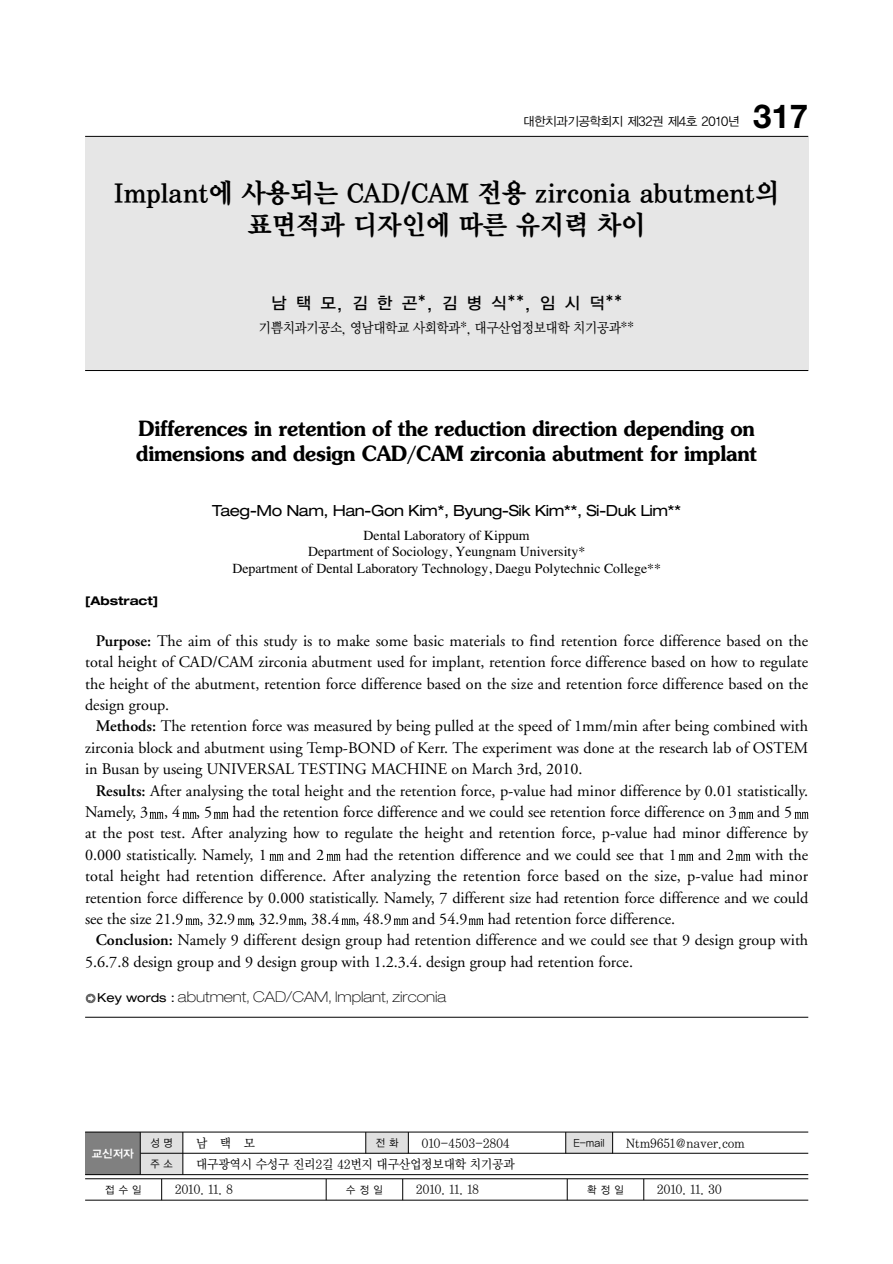
<style>
.page{position:relative;width:893px;height:1264px;background:#fff}
.page>*{position:absolute;margin:0;border:0;box-sizing:border-box;transform-origin:0 0}
.t1{font:700 33px "Helvetica Neue";color:#000}
.t2{font:27px/32.4px "Y Mj O15";letter-spacing:-.065em;color:#000;text-align:center;scale:.96 1}
.t3{font:600 21px/25.2px "Souvenir";letter-spacing:-.015em;color:#000;scale:.95 1}
.t4{font:16.5px "YGO13";color:#000}
.t5{font:16.2px/21.3px "Adobe Garamond";color:#000;text-align:justify}
.t6{font:expanded 15.3px "Helvetica Neue";letter-spacing:-.035em;color:#000}
.t7{font:100 expanded 14.85px "Helvetica Neue";color:#000}
.t8{font:14.25px "Y Mj O13";letter-spacing:-.095em;color:#000;scale:.92 1}
.t9{font:13.8px/16.6px "Times";color:#000;text-align:center}
.t10{font:12.75px/21.3px "Y Mj O13";letter-spacing:-.08em;color:#000;scale:.95 1}
.t11{font:12.3px "YGO12";letter-spacing:-.11em;color:#000}
.t12{font:700 expanded 12px "Helvetica Neue";color:#000}
.t13{font:11.25px "YGO14";color:#fff}
.t14{font:10.5px "YGO12";letter-spacing:.36em;color:#000;scale:.95 1}
.s1{font-weight:600}
.s2{font-weight:400;font-size:12.3px}
</style>
<div class="page">
<div style="left:85px;top:1131px;width:55px;height:43px;background:#808080"></div>
<div style="left:85px;top:136px;width:723px;height:234px;background:#e6e6e6"></div>
<hr style="left:85px;top:136px;width:723px;height:1px;background:#000">
<hr style="left:85px;top:370px;width:723px;height:1px;background:#000">
<img style="left:149px;top:811px;width:15px;height:8px">
<img style="left:182px;top:811px;width:15px;height:8px">
<img style="left:213px;top:811px;width:16px;height:8px">
<img style="left:738px;top:811px;width:16px;height:8px">
<img style="left:794px;top:811px;width:15px;height:8px">
<img style="left:269px;top:853px;width:15px;height:8px">
<img style="left:326px;top:853px;width:15px;height:8px">
<img style="left:678px;top:853px;width:16px;height:8px">
<img style="left:735px;top:853px;width:16px;height:8px">
<img style="left:185px;top:918px;width:15px;height:7px">
<img style="left:237px;top:918px;width:16px;height:7px">
<img style="left:288px;top:918px;width:16px;height:7px">
<img style="left:341px;top:918px;width:15px;height:7px">
<img style="left:393px;top:918px;width:16px;height:7px">
<img style="left:468px;top:918px;width:16px;height:7px">
<div style="left:140px;top:1131px;width:43px;height:43px;background:#e0e0e0"></div>
<div style="left:366px;top:1131px;width:42px;height:22px;background:#e0e0e0"></div>
<div style="left:566px;top:1131px;width:46px;height:22px;background:#e0e0e0"></div>
<hr style="left:140px;top:1152px;width:668px;height:1px;background:#000">
<hr style="left:183px;top:1131px;width:1px;height:43px;background:#000">
<svg style="left:365px;top:1132px;width:1px;height:21px"></svg>
<svg style="left:408px;top:1132px;width:1px;height:21px"></svg>
<svg style="left:565px;top:1132px;width:1px;height:21px"></svg>
<svg style="left:612px;top:1132px;width:1px;height:21px"></svg>
<hr style="left:85px;top:1131px;width:723px;height:1px;background:#000">
<hr style="left:85px;top:1174px;width:723px;height:1px;background:#000">
<hr style="left:85px;top:1178px;width:723px;height:1px;background:#000">
<hr style="left:85px;top:1199px;width:723px;height:1px;background:#000">
<hr style="left:140px;top:1131px;width:1px;height:43px;background:#000">
<svg style="left:326px;top:1178px;width:1px;height:21px"></svg>
<svg style="left:402px;top:1178px;width:1px;height:21px"></svg>
<svg style="left:161px;top:1178px;width:1px;height:21px"></svg>
<svg style="left:567px;top:1178px;width:1px;height:21px"></svg>
<svg style="left:643px;top:1178px;width:1px;height:21px"></svg>
<img style="left:85px;top:993px;width:11px;height:11px">
<hr style="left:85px;top:1016px;width:723px;height:1px;background:#000">
<p class="t11" style="left:523px;top:116px;width:219px">대한치과기공학회지 제32권 제4호 2010년</p>
<h1 class="t1" style="left:753px;top:105px;width:57px">317</h1>
<h2 class="t2" style="left:113px;top:178px;width:696px">Implant에 사용되는 CAD/CAM 전용 zirconia abutment의 표면적과 디자인에 따른 유지력 차이</h2>
<p class="t4" style="left:271px;top:296px;width:353px">남 택 모, 김 한 곤*, 김 병 식**, 임 시 덕**</p>
<p class="t8" style="left:259px;top:321px;width:410px">기쁨치과기공소, 영남대학교 사회학과*, 대구산업정보대학 치기공과**</p>
<p class="t3" style="left:136px;top:418px;width:655px">Differences in retention of the reduction direction depending on dimensions and design CAD/CAM zirconia abutment for implant</p>
<p class="t6" style="left:212px;top:505px;width:471px">Taeg-Mo Nam, Han-Gon Kim*, Byung-Sik Kim**, Si-Duk Lim**</p>
<p class="t9" style="left:232px;top:528px;width:430px">Dental Laboratory of Kippum<br>Department of Sociology, Yeungnam University*<br>Department of Dental Laboratory Technology, Daegu Polytechnic College**</p>
<p class="t12" style="left:85px;top:596px;width:75px">[Abstract]</p>
<p class="t5" style="left:85px;top:631px;width:724px;text-indent:11px"><span class="s1">Purpose:</span> The aim of this study is to make some basic materials to find retention force difference based on the total height of CAD/CAM zirconia abutment used for implant, retention force difference based on how to regulate the height of the abutment, retention force difference based on the size and retention force difference based on the design group.</p>
<p class="t5" style="left:85px;top:717px;width:724px;text-indent:11px"><span class="s1">Methods:</span> The retention force was measured by being pulled at the speed of 1mm/min after being combined with zirconia block and abutment using Temp-BOND of Kerr. The experiment was done at the research lab of OSTEM in Busan by useing UNIVERSAL TESTING MACHINE on March 3rd, 2010.</p>
<p class="t5" style="left:85px;top:781px;width:724px;text-align:left;text-indent:11px"><span class="s1">Results:</span> After analysing the total height and the retention force, p-value had minor difference by 0.01 statistically.<br>Namely, 3 , 4 , 5 had the retention force difference and we could see retention force difference on 3 and 5<br>at the post test. After analyzing how to regulate the height and retention force, p-value had minor difference by 0.000 statistically. Namely, 1</p>
<p class="t5" style="left:85px;top:845px;width:724px;text-indent:670px">with the total height had retention difference. After analyzing the retention force based on the size, p-value had minor retention force difference by 0.000 statistically. Namely, 7 different size had retention force difference and we could see the size 21.9 , 32.9 , 32.9 , 38.4 , 48.9 and 54.9</p>
<p class="t5" style="left:288px;top:845px;width:38px">and 2</p>
<p class="t5" style="left:345px;top:845px;width:333px">had the retention difference and we could see that 1</p>
<p class="t5" style="left:698px;top:845px;width:38px">and 2</p>
<p class="t5" style="left:487px;top:909px;width:189px">had retention force difference.</p>
<p class="t5" style="left:96px;top:930px;width:714px"><span class="s1">Conclusion:</span> Namely 9 different design group had retention difference and we could see that 9 design group with</p>
<p class="t5" style="left:85px;top:952px;width:549px">5.6.7.8 design group and 9 design group with 1.2.3.4. design group had retention force.</p>
<p class="t7" style="left:97px;top:991px;width:351px"><span class="s2">Key words :</span> abutment, CAD/CAM, Implant, zirconia</p>
<p class="t14" style="left:150px;top:1137px;width:26px">성 명</p>
<p class="t10" style="left:196px;top:1132px;width:338px">남택모<br>대구광역시 수성구 진리2길 42번지 대구산업정보대학 치기공과</p>
<p class="t10" style="left:421px;top:1132px;width:95px">010-4503-2804</p>
<p class="t10" style="left:625px;top:1132px;width:128px">Ntm9651@naver.com</p>
<p class="t14" style="left:375px;top:1137px;width:26px">전 화</p>
<p class="t14" style="left:573px;top:1137px;width:35px">E-mail</p>
<p class="t13" style="left:91px;top:1148px;width:44px">교신저자</p>
<p class="t14" style="left:105px;top:1184px;width:41px">접수일</p>
<p class="t14" style="left:346px;top:1184px;width:41px">수정일</p>
<p class="t14" style="left:587px;top:1184px;width:41px">확정일</p>
<p class="t14" style="left:150px;top:1159px;width:26px">주 소</p>
<p class="t10" style="left:174px;top:1179px;width:63px">2010. 11. 8</p>
<p class="t10" style="left:415px;top:1179px;width:69px">2010. 11. 18</p>
<p class="t10" style="left:656px;top:1179px;width:71px">2010. 11. 30</p>
</div>
